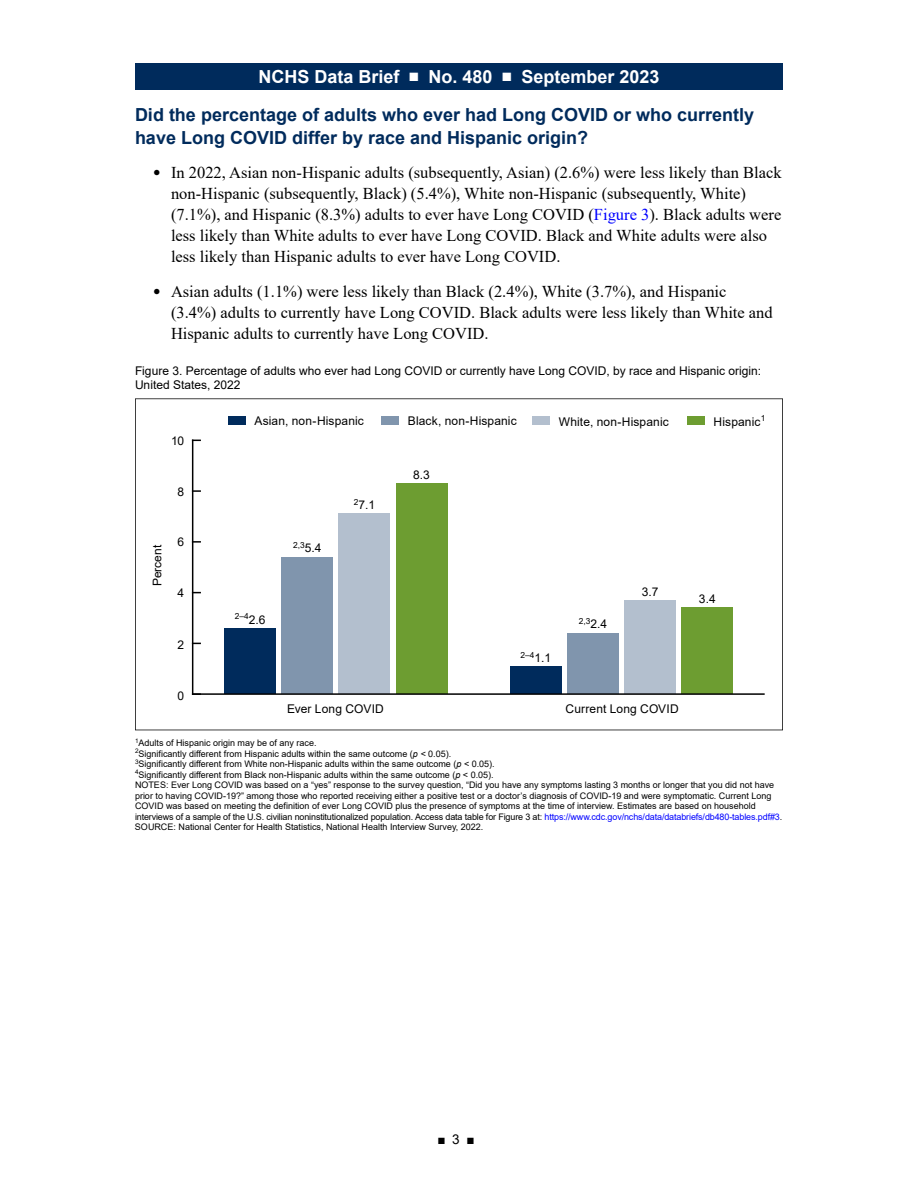
<style>
.page{position:relative;width:918px;height:1188px;background:#fff}
.page>*{position:absolute;margin:0;border:0;box-sizing:border-box;transform-origin:0 0}
.t1{font:700 18px/22.5px "Arial";color:#002b5c}
.t2{font:700 18px "Arial";color:#fff}
.t3{font:16.5px/21px "Times New Roman";color:#000}
.t4{font:13.5px "Arial";color:#000}
.t5{font:12px/13.5px "Arial";color:#000}
.t6{font:9px/10.5px "Arial";color:#000}
.t7{font:8.4px "Arial";color:#000}
.s1{font-size:12.3px}
.s2{color:#00f}
.s3{font-size:12px}
.s4{font-style:italic}
</style>
<div class="page">
<div style="left:135px;top:63px;width:648px;height:27px;background:#002b5c"></div>
<svg style="left:135px;top:398px;width:648px;height:332px"></svg>
<div style="left:396px;top:483px;width:51px;height:211px;background:#6d9d31"></div>
<div style="left:682px;top:608px;width:51px;height:86px;background:#6d9d31"></div>
<div style="left:339px;top:514px;width:51px;height:180px;background:#b3bfce"></div>
<div style="left:624px;top:600px;width:52px;height:94px;background:#b3bfce"></div>
<div style="left:281px;top:557px;width:52px;height:137px;background:#8095ad"></div>
<div style="left:567px;top:633px;width:52px;height:61px;background:#8095ad"></div>
<div style="left:224px;top:628px;width:52px;height:66px;background:#002b5c"></div>
<div style="left:510px;top:666px;width:52px;height:28px;background:#002b5c"></div>
<hr style="left:192px;top:440px;width:1px;height:254px;background:#000">
<svg style="left:193px;top:541px;width:7px;height:2px"></svg>
<svg style="left:193px;top:490px;width:7px;height:2px"></svg>
<hr style="left:193px;top:693px;width:572px;height:2px;background:#000">
<div style="left:532px;top:416px;width:18px;height:9px;background:#b3bfce"></div>
<div style="left:687px;top:416px;width:18px;height:9px;background:#6d9d31"></div>
<div style="left:382px;top:416px;width:17px;height:9px;background:#8095ad"></div>
<div style="left:228px;top:416px;width:18px;height:9px;background:#002b5c"></div>
<h1 class="t2" style="left:259px;top:64px;width:402px">NCHS Data Brief ■ No. 480 ■ September 2023</h1>
<h2 class="t1" style="left:135px;top:104px;width:621px">Did the percentage of adults who ever had Long COVID or who currently have Long COVID differ by race and Hispanic origin?</h2>
<p class="t3" style="left:171px;top:162px;width:612px;text-indent:-18px"><span class="s1">●</span> In 2022, Asian non-Hispanic adults (subsequently, Asian) (2.6%) were less likely than Black non-Hispanic (subsequently, Black) (5.4%), White non-Hispanic (subsequently, White) (7.1%), and Hispanic (8.3%) adults to ever have Long COVID (<span class="s2">Figure 3</span>). Black adults were less likely than White adults to ever have Long COVID. Black and White adults were also less likely than Hispanic adults to ever have Long COVID.</p>
<p class="t3" style="left:171px;top:280px;width:603px;text-indent:-18px"><span class="s1">●</span> Asian adults (1.1%) were less likely than Black (2.4%), White (3.7%), and Hispanic (3.4%) adults to currently have Long COVID. Black adults were less likely than White and<br>Hispanic adults to currently have Long COVID.</p>
<p class="t5" style="left:135px;top:364px;width:628px">Figure 3. Percentage of adults who ever had Long COVID or currently have Long COVID, by race and Hispanic origin:<br>United States, 2022</p>
<p class="t5" style="left:171px;top:434px;width:15px">10</p>
<p class="t5" style="left:178px;top:485px;width:8px">8</p>
<p class="t5" style="left:151px;top:586px;width:43px;rotate:-90deg">Percent</p>
<p class="t5" style="left:178px;top:535px;width:8px">6</p>
<p class="t5" style="left:178px;top:586px;width:8px">4</p>
<p class="t5" style="left:178px;top:638px;width:8px">2</p>
<p class="t5" style="left:178px;top:689px;width:8px">0</p>
<p class="t5" style="left:255px;top:414px;width:111px">Asian, non-Hispanic</p>
<p class="t5" style="left:408px;top:414px;width:110px">Black, non-Hispanic</p>
<p class="t7" style="left:761px;top:413px;width:6px">1</p>
<p class="t5" style="left:559px;top:414px;width:111px">White, non-Hispanic</p>
<p class="t5" style="left:714px;top:414px;width:48px">Hispanic</p>
<p class="t7" style="left:235px;top:611px;width:32px">2–4<span class="s3">2.6</span></p>
<p class="t7" style="left:293px;top:539px;width:30px">2,3<span class="s3">5.4</span></p>
<p class="t5" style="left:354px;top:498px;width:23px"><sup>2</sup>7.1</p>
<p class="t5" style="left:413px;top:468px;width:18px">8.3</p>
<p class="t7" style="left:520px;top:649px;width:32px">2–4<span class="s3">1.1</span></p>
<p class="t7" style="left:579px;top:615px;width:30px">2,3<span class="s3">2.4</span></p>
<p class="t5" style="left:642px;top:585px;width:18px">3.7</p>
<p class="t5" style="left:287px;top:702px;width:98px">Ever Long COVID</p>
<p class="t5" style="left:566px;top:702px;width:115px">Current Long COVID</p>
<p class="t5" style="left:699px;top:592px;width:18px">3.4</p>
<p class="t6" style="left:135px;top:738px;width:649px"><sup>1</sup>Adults of Hispanic origin may be of any race.<br><sup>2</sup>Significantly different from Hispanic adults within the same outcome (<span class="s4">p &lt;</span> 0.05).<br><sup>3</sup>Significantly different from White non-Hispanic adults within the same outcome (<span class="s4">p &lt;</span> 0.05).<br><sup>4</sup>Significantly different from Black non-Hispanic adults within the same outcome (<span class="s4">p</span> &lt; 0.05).<br>NOTES: Ever Long COVID was based on a “yes” response to the survey question, “Did you have any symptoms lasting 3 months or longer that you did not have prior to having COVID-19?” among those who reported receiving either a positive test or a doctor’s diagnosis of COVID-19 and were symptomatic. Current Long COVID was based on meeting the definition of ever Long COVID plus the presence of symptoms at the time of interview. Estimates are based on household interviews of a sample of the U.S. civilian noninstitutionalized population. Access data table for Figure 3 at: <span class="s2">https://www.cdc.gov/nchs/data/databriefs/db480-tables.pdf#3</span>.<br>SOURCE: National Center for Health Statistics, National Health Interview Survey, 2022.</p>
<h3 class="t4" style="left:437px;top:1130px;width:39px">■ 3 ■</h3>
</div>
